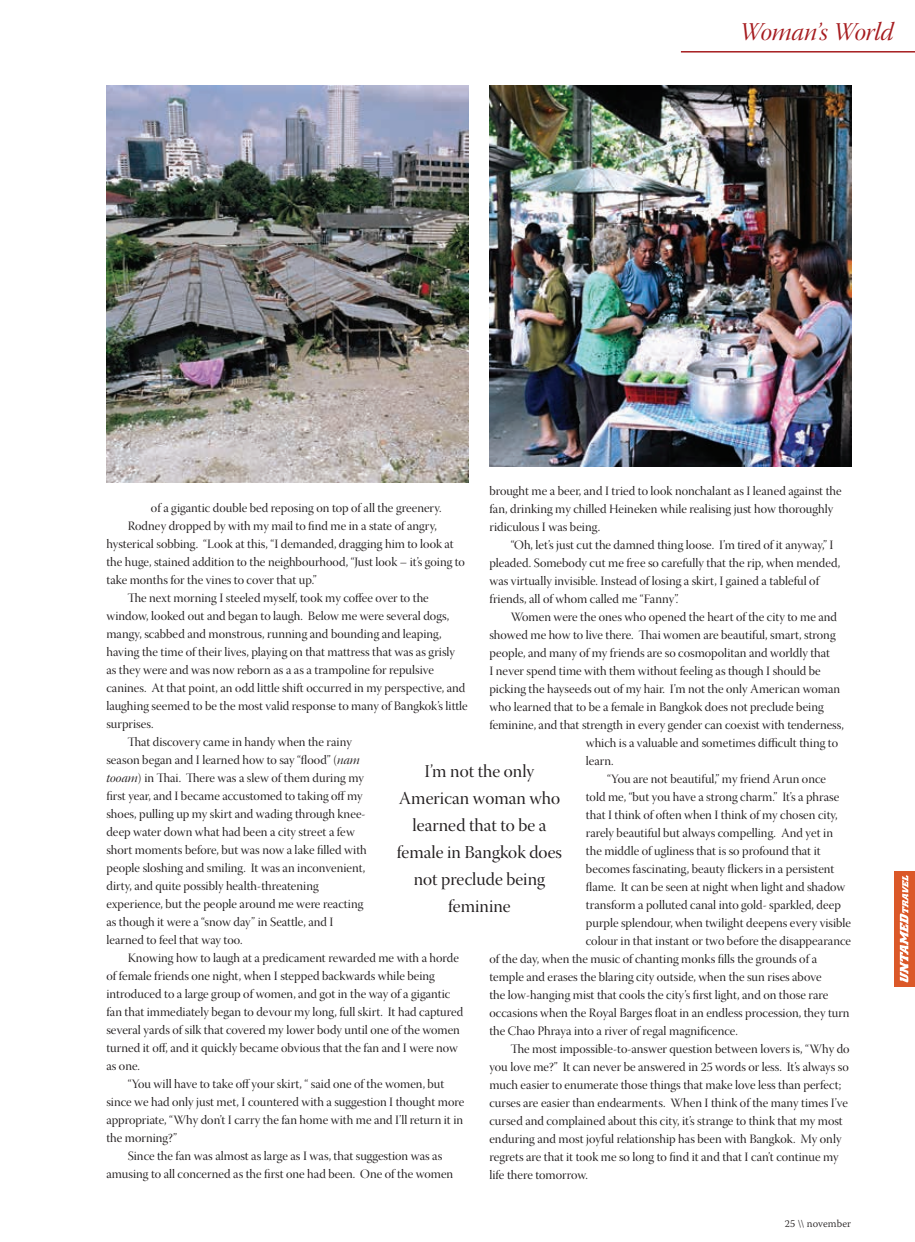
<style>
.page{position:relative;width:915px;height:1242px;background:#fff}
.page>*{position:absolute;margin:0;border:0;box-sizing:border-box;transform-origin:0 0}
.t1{font:25.5px "Warnock Pro It Disp";letter-spacing:-.015em;color:#a61c1f}
.t2{font:18px/27px "Warnock Pro Disp";color:#231f20;text-align:center}
.t3{font:12.75px/18px "Warnock Pro Disp";color:#231f20}
.t4{font:300 10.5px "Warnock Pro";letter-spacing:.01em;color:#231f20}
.s1{color:#fff}
.s2{font-family:"Warnock Pro It Disp"}
</style>
<div class="page">
<div style="left:893px;top:871px;width:21px;height:115px;background:#db5828"></div>
<svg style="left:899px;top:875px;width:9px;height:107px"></svg>
<img style="left:489px;top:85px;width:361px;height:381px">
<hr style="left:680px;top:51px;width:234px;height:2px;background:#a61c1f">
<img style="left:106px;top:85px;width:362px;height:397px">
<h1 class="t1" style="left:738px;top:18px;width:156px">Woman’s World</h1>
<p class="t3" style="left:489px;top:483px;width:354px">brought me a beer, and I tried to look nonchalant as I leaned against the fan, drinking my chilled Heineken while realising just how thoroughly ridiculous I was being.</p>
<p class="t3" style="left:489px;top:537px;width:352px;text-indent:21px">“Oh, let’s just cut the damned thing loose. I’m tired of it anyway,” I pleaded. Somebody cut me free so carefully that the rip, when mended, was virtually invisible. Instead of losing a skirt, I gained a tableful of friends, all of whom called me “Fanny”.</p>
<p class="t3" style="left:510px;top:609px;width:328px">Women were the ones who opened the heart of the city to me and</p>
<p class="t3" style="left:489px;top:627px;width:347px">showed me how to live there. Thai women are beautiful, smart, strong</p>
<p class="t3" style="left:489px;top:645px;width:342px">people, and many of my friends are so cosmopolitan and worldly that</p>
<p class="t3" style="left:489px;top:663px;width:333px">I never spend time with them without feeling as though I should be</p>
<p class="t3" style="left:489px;top:681px;width:352px">picking the hayseeds out of my hair. I’m not the only American woman</p>
<p class="t3" style="left:489px;top:699px;width:336px">who learned that to be a female in Bangkok does not preclude being</p>
<p class="t3" style="left:489px;top:717px;width:356px">feminine, and that strength in every gender can coexist with tenderness,</p>
<p class="t3" style="left:585px;top:735px;width:253px">which is a valuable and sometimes difficult thing to</p>
<p class="t3" style="left:585px;top:753px;width:29px">learn.</p>
<p class="t3" style="left:607px;top:771px;width:220px">“You are not beautiful,” my friend Arun once</p>
<p class="t3" style="left:585px;top:789px;width:255px">told me, “but you have a strong charm.” It’s a phrase</p>
<p class="t3" style="left:585px;top:807px;width:253px">that I think of often when I think of my chosen city,</p>
<p class="t3" style="left:585px;top:825px;width:248px">rarely beautiful but always compelling. And yet in</p>
<p class="t3" style="left:585px;top:843px;width:236px">the middle of ugliness that is so profound that it</p>
<p class="t3" style="left:585px;top:861px;width:250px">becomes fascinating, beauty flickers in a persistent</p>
<p class="t3" style="left:585px;top:879px;width:261px">flame. It can be seen at night when light and shadow</p>
<p class="t3" style="left:585px;top:897px;width:256px">transform a polluted canal into gold- sparkled, deep</p>
<p class="t3" style="left:585px;top:915px;width:267px">purple splendour, when twilight deepens every visible</p>
<p class="t3" style="left:585px;top:933px;width:266px">colour in that instant or two before the disappearance</p>
<p class="t3" style="left:489px;top:951px;width:329px">of the day, when the music of chanting monks fills the grounds of a</p>
<p class="t3" style="left:489px;top:969px;width:333px">temple and erases the blaring city outside, when the sun rises above</p>
<p class="t3" style="left:489px;top:987px;width:340px">the low-hanging mist that cools the city’s first light, and on those rare</p>
<p class="t3" style="left:489px;top:1005px;width:361px">occasions when the Royal Barges float in an endless procession, they turn</p>
<p class="t3" style="left:489px;top:1023px;width:250px">the Chao Phraya into a river of regal magnificence.</p>
<p class="t3" style="left:510px;top:1041px;width:340px">The most impossible-to-answer question between lovers is, “Why do</p>
<p class="t3" style="left:489px;top:1059px;width:361px">you love me?” It can never be answered in 25 words or less. It’s always so</p>
<p class="t3" style="left:489px;top:1077px;width:353px">much easier to enumerate those things that make love less than perfect;</p>
<p class="t3" style="left:489px;top:1095px;width:360px">curses are easier than endearments. When I think of the many times I’ve</p>
<p class="t3" style="left:489px;top:1113px;width:355px">cursed and complained about this city, it’s strange to think that my most</p>
<p class="t3" style="left:489px;top:1131px;width:353px">enduring and most joyful relationship has been with Bangkok. My only</p>
<p class="t3" style="left:489px;top:1149px;width:350px">regrets are that it took me so long to find it and that I can’t continue my</p>
<p class="t3" style="left:489px;top:1167px;width:100px">life there tomorrow.</p>
<p class="t3" style="left:106px;top:500px;width:337px"><span class="s1">mattress</span> of a gigantic double bed reposing on top of all the greenery.</p>
<p class="t3" style="left:128px;top:518px;width:311px">Rodney dropped by with my mail to find me in a state of angry,</p>
<p class="t3" style="left:106px;top:536px;width:349px">hysterical sobbing. “Look at this, “I demanded, dragging him to look at</p>
<p class="t3" style="left:106px;top:554px;width:360px">the huge, stained addition to the neighbourhood, “Just look – it’s going to</p>
<p class="t3" style="left:106px;top:572px;width:212px">take months for the vines to cover that up.”</p>
<p class="t3" style="left:128px;top:590px;width:302px">The next morning I steeled myself, took my coffee over to the</p>
<p class="t3" style="left:106px;top:608px;width:344px">window, looked out and began to laugh. Below me were several dogs,</p>
<p class="t3" style="left:106px;top:626px;width:336px">mangy, scabbed and monstrous, running and bounding and leaping,</p>
<p class="t3" style="left:106px;top:644px;width:350px">having the time of their lives, playing on that mattress that was as grisly</p>
<p class="t3" style="left:106px;top:662px;width:329px">as they were and was now reborn as a as a trampoline for repulsive</p>
<p class="t3" style="left:106px;top:680px;width:360px">canines. At that point, an odd little shift occurred in my perspective, and</p>
<p class="t3" style="left:106px;top:698px;width:363px">laughing seemed to be the most valid response to many of Bangkok’s little</p>
<p class="t3" style="left:106px;top:716px;width:49px">surprises.</p>
<p class="t3" style="left:128px;top:734px;width:226px">That discovery came in handy when the rainy</p>
<p class="t3" style="left:106px;top:752px;width:255px">season began and I learned how to say “flood” (<span class="s2">nam</span></p>
<p class="t3" style="left:106px;top:770px;width:259px"><span class="s2">tooam</span>) in Thai. There was a slew of them during my</p>
<p class="t3" style="left:106px;top:788px;width:257px">first year, and I became accustomed to taking off my</p>
<p class="t3" style="left:106px;top:806px;width:261px">shoes, pulling up my skirt and wading through knee-</p>
<p class="t3" style="left:106px;top:824px;width:250px">deep water down what had been a city street a few</p>
<p class="t3" style="left:106px;top:842px;width:262px">short moments before, but was now a lake filled with</p>
<p class="t3" style="left:106px;top:860px;width:260px">people sloshing and smiling. It was an inconvenient,</p>
<p class="t3" style="left:106px;top:878px;width:214px">dirty, and quite possibly health-threatening</p>
<p class="t3" style="left:106px;top:896px;width:258px">experience, but the people around me were reacting</p>
<p class="t3" style="left:106px;top:914px;width:228px">as though it were a “snow day” in Seattle, and I</p>
<p class="t3" style="left:106px;top:932px;width:138px">learned to feel that way too.</p>
<p class="t3" style="left:128px;top:950px;width:333px">Knowing how to laugh at a predicament rewarded me with a horde</p>
<p class="t3" style="left:106px;top:968px;width:330px">of female friends one night, when I stepped backwards while being</p>
<p class="t3" style="left:106px;top:986px;width:345px">introduced to a large group of women, and got in the way of a gigantic</p>
<p class="t3" style="left:106px;top:1004px;width:358px">fan that immediately began to devour my long, full skirt. It had captured</p>
<p class="t3" style="left:106px;top:1022px;width:355px">several yards of silk that covered my lower body until one of the women</p>
<p class="t3" style="left:106px;top:1040px;width:353px">turned it off, and it quickly became obvious that the fan and I were now</p>
<p class="t3" style="left:106px;top:1058px;width:35px">as one.</p>
<p class="t3" style="left:128px;top:1076px;width:318px">“You will have to take off your skirt, “ said one of the women, but</p>
<p class="t3" style="left:106px;top:1094px;width:359px">since we had only just met, I countered with a suggestion I thought more</p>
<p class="t3" style="left:106px;top:1112px;width:358px">appropriate, “Why don’t I carry the fan home with me and I’ll return it in</p>
<p class="t3" style="left:106px;top:1130px;width:72px">the morning?”</p>
<p class="t3" style="left:128px;top:1148px;width:316px">Since the fan was almost as large as I was, that suggestion was as</p>
<p class="t3" style="left:106px;top:1166px;width:348px">amusing to all concerned as the first one had been. One of the women</p>
<h2 class="t2" style="left:397px;top:760px;width:167px">I’m not the only<br>American woman who learned that to be a female in Bangkok does not preclude being feminine</h2>
<p class="t4" style="left:784px;top:1217px;width:68px">25 \\ november</p>
</div>
